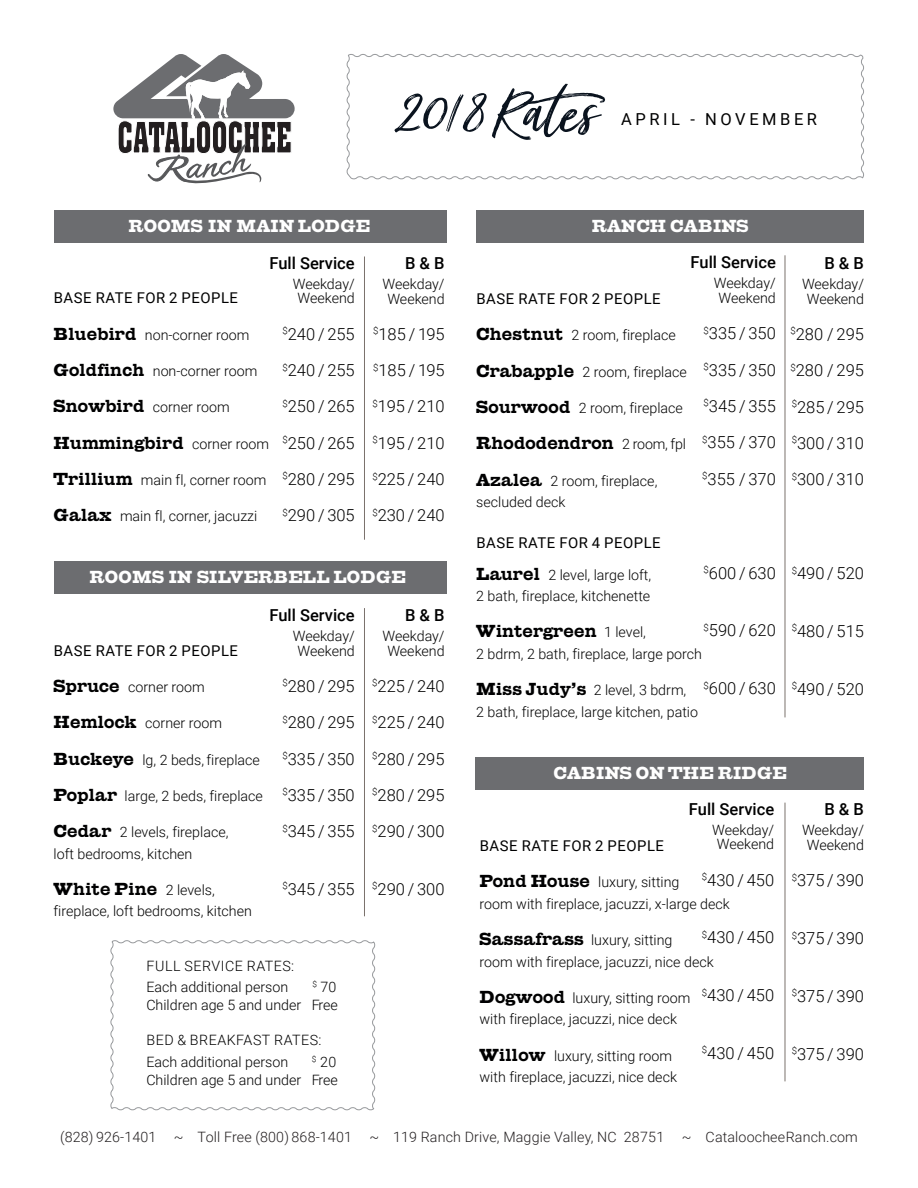
<style>
.page{position:relative;width:918px;height:1188px;background:#fff}
.page>*{position:absolute;margin:0;border:0;box-sizing:border-box;transform-origin:0 0}
.t1{font:76.2px "Just Lovely Slanted Wide";color:#0a131e}
.t2{font:17.4px "Giza One Five";letter-spacing:.015em;color:#000001}
.t3{font:17.4px "Giza One Five";letter-spacing:.015em;color:#fff}
.t4{font:300 16.5px/36.3px "Roboto";color:#000001}
.t5{font:500 16.5px "Roboto";color:#000001}
.t6{font:16.5px "Roboto";letter-spacing:.215em;color:#000001}
.t7{font:14.85px "Roboto";letter-spacing:.035em;color:#000001}
.t8{font:300 14.25px/21.5px "Roboto";color:#000001}
.t9{font:300 14.25px "Roboto";letter-spacing:.01em;color:#231f20}
.t10{font:300 14.25px "Roboto";letter-spacing:.035em;color:#000001}
.s1{font-family:"Giza One Five";font-weight:400;font-size:17.4px}
.s2{font-family:"Roboto";font-weight:300;font-size:14.25px}
</style>
<div class="page">
<svg style="left:110px;top:940px;width:266px;height:171px"></svg>
<hr style="left:364px;top:256px;width:1px;height:284px;background:#7b726d">
<hr style="left:364px;top:608px;width:1px;height:308px;background:#7b726d">
<div style="left:54px;top:210px;width:392px;height:32px;background:#6c6d70"></div>
<div style="left:54px;top:561px;width:392px;height:32px;background:#6c6d70"></div>
<div style="left:476px;top:210px;width:388px;height:32px;background:#6c6d70"></div>
<hr style="left:785px;top:255px;width:1px;height:462px;background:#7b726d">
<div style="left:476px;top:758px;width:388px;height:32px;background:#6c6d70"></div>
<hr style="left:785px;top:803px;width:1px;height:278px;background:#7b726d">
<svg style="left:346px;top:54px;width:518px;height:126px"></svg>
<svg style="left:113px;top:54px;width:182px;height:129px"></svg>
<p class="t1" style="left:395px;top:67px;width:230px">2018 Rates</p>
<p class="t6" style="left:621px;top:108px;width:197px">APRIL - NOVEMBER</p>
<p class="t3" style="left:128px;top:216px;width:243px">ROOMS IN MAIN LODGE</p>
<p class="t3" style="left:592px;top:216px;width:158px">RANCH CABINS</p>
<p class="t5" style="left:270px;top:251px;width:87px">Full Service</p>
<p class="t8" style="left:293px;top:272px;width:63px">Weekday/</p>
<p class="t8" style="left:298px;top:287px;width:59px">Weekend</p>
<p class="t4" style="left:282px;top:315px;width:74px"><sup>$</sup>240 / 255</p>
<p class="t4" style="left:282px;top:351px;width:74px"><sup>$</sup>240 / 255</p>
<p class="t4" style="left:282px;top:388px;width:74px"><sup>$</sup>250 / 265</p>
<p class="t4" style="left:282px;top:424px;width:74px"><sup>$</sup>250 / 265</p>
<p class="t4" style="left:282px;top:460px;width:74px"><sup>$</sup>280 / 295</p>
<p class="t4" style="left:282px;top:497px;width:74px"><sup>$</sup>290 / 305</p>
<p class="t7" style="left:54px;top:288px;width:186px">BASE RATE FOR 2 PEOPLE</p>
<p class="t8" style="left:54px;top:323px;width:197px"><span class="s1">Bluebird</span> non-corner room</p>
<p class="t8" style="left:54px;top:360px;width:205px"><span class="s1">Goldfinch</span> non-corner room</p>
<p class="t8" style="left:54px;top:396px;width:178px"><span class="s1">Snowbird</span> corner room</p>
<p class="t2" style="left:54px;top:433px;width:217px">Hummingbird <span class="s2">corner room</span></p>
<p class="t8" style="left:54px;top:469px;width:214px"><span class="s1">Trillium</span> main fl, corner room</p>
<p class="t8" style="left:54px;top:505px;width:205px"><span class="s1">Galax</span> main fl, corner, jacuzzi</p>
<p class="t5" style="left:405px;top:251px;width:41px">B &amp; B</p>
<p class="t8" style="left:383px;top:272px;width:63px">Weekday/</p>
<p class="t8" style="left:387px;top:287px;width:59px">Weekend</p>
<p class="t4" style="left:373px;top:315px;width:73px"><sup>$</sup>185 / 195</p>
<p class="t4" style="left:373px;top:351px;width:73px"><sup>$</sup>185 / 195</p>
<p class="t4" style="left:372px;top:388px;width:74px"><sup>$</sup>195 / 210 <sup>$</sup>195 / 210</p>
<p class="t4" style="left:372px;top:460px;width:74px"><sup>$</sup>225 / 240 <sup>$</sup>230 / 240</p>
<p class="t3" style="left:90px;top:567px;width:318px">ROOMS IN SILVERBELL LODGE</p>
<p class="t7" style="left:54px;top:640px;width:186px">BASE RATE FOR 2 PEOPLE</p>
<p class="t8" style="left:54px;top:676px;width:153px"><span class="s1">Spruce</span> corner room</p>
<p class="t8" style="left:54px;top:712px;width:170px"><span class="s1">Hemlock</span> corner room</p>
<p class="t8" style="left:54px;top:748px;width:208px"><span class="s1">Buckeye</span> lg, 2 beds, fireplace</p>
<p class="t8" style="left:54px;top:785px;width:211px"><span class="s1">Poplar</span> large, 2 beds, fireplace</p>
<p class="t8" style="left:54px;top:821px;width:176px"><span class="s1">Cedar</span> 2 levels, fireplace, loft bedrooms, kitchen</p>
<p class="t2" style="left:54px;top:879px;width:163px">White Pine <span class="s2">2 levels,</span></p>
<p class="t8" style="left:54px;top:900px;width:200px">fireplace, loft bedrooms, kitchen</p>
<p class="t5" style="left:270px;top:604px;width:87px">Full Service</p>
<p class="t8" style="left:293px;top:624px;width:63px">Weekday/</p>
<p class="t8" style="left:298px;top:639px;width:59px">Weekend</p>
<p class="t4" style="left:282px;top:667px;width:74px"><sup>$</sup>280 / 295</p>
<p class="t4" style="left:282px;top:704px;width:74px"><sup>$</sup>280 / 295</p>
<p class="t4" style="left:282px;top:740px;width:74px"><sup>$</sup>335 / 350</p>
<p class="t4" style="left:282px;top:776px;width:74px"><sup>$</sup>335 / 350</p>
<p class="t4" style="left:282px;top:813px;width:74px"><sup>$</sup>345 / 355</p>
<p class="t4" style="left:282px;top:870px;width:74px"><sup>$</sup>345 / 355</p>
<p class="t10" style="left:147px;top:955px;width:149px">FULL SERVICE RATES:</p>
<p class="t8" style="left:146px;top:976px;width:143px">Each additional person</p>
<p class="t8" style="left:146px;top:977px;width:193px;line-height:18.1px;text-align:right"><sup>$</sup> 70<br>Children age 5 and under Free</p>
<p class="t10" style="left:147px;top:1030px;width:176px">BED &amp; BREAKFAST RATES:</p>
<p class="t8" style="left:146px;top:1051px;width:143px">Each additional person</p>
<p class="t8" style="left:146px;top:1052px;width:193px;line-height:18.1px;text-align:right"><sup>$</sup> 20<br>Children age 5 and under Free</p>
<p class="t5" style="left:405px;top:604px;width:41px">B &amp; B</p>
<p class="t8" style="left:383px;top:624px;width:63px">Weekday/</p>
<p class="t8" style="left:387px;top:639px;width:59px">Weekend</p>
<p class="t4" style="left:372px;top:667px;width:74px"><sup>$</sup>225 / 240</p>
<p class="t4" style="left:372px;top:704px;width:74px"><sup>$</sup>225 / 240</p>
<p class="t4" style="left:372px;top:740px;width:74px"><sup>$</sup>280 / 295</p>
<p class="t4" style="left:372px;top:776px;width:74px"><sup>$</sup>280 / 295</p>
<p class="t4" style="left:372px;top:813px;width:74px"><sup>$</sup>290 / 300</p>
<p class="t4" style="left:372px;top:870px;width:74px"><sup>$</sup>290 / 300</p>
<p class="t5" style="left:691px;top:251px;width:87px">Full Service</p>
<p class="t8" style="left:714px;top:272px;width:63px">Weekday/</p>
<p class="t8" style="left:719px;top:287px;width:59px">Weekend</p>
<p class="t4" style="left:704px;top:315px;width:74px"><sup>$</sup>335 / 350</p>
<p class="t4" style="left:704px;top:351px;width:74px"><sup>$</sup>335 / 350</p>
<p class="t4" style="left:704px;top:387px;width:74px"><sup>$</sup>345 / 355</p>
<p class="t4" style="left:702px;top:424px;width:75px"><sup>$</sup>355 / 370</p>
<p class="t4" style="left:702px;top:460px;width:75px"><sup>$</sup>355 / 370</p>
<p class="t7" style="left:477px;top:288px;width:186px">BASE RATE FOR 2 PEOPLE</p>
<p class="t8" style="left:476px;top:324px;width:201px"><span class="s1">Chestnut</span> 2 room, fireplace</p>
<p class="t8" style="left:476px;top:360px;width:212px"><span class="s1">Crabapple</span> 2 room, fireplace</p>
<p class="t8" style="left:476px;top:397px;width:208px"><span class="s1">Sourwood</span> 2 room, fireplace</p>
<p class="t2" style="left:476px;top:433px;width:211px">Rhododendron <span class="s2">2 room, fpl</span></p>
<p class="t8" style="left:476px;top:469px;width:183px"><span class="s1">Azalea</span> 2 room, fireplace, secluded deck</p>
<p class="t7" style="left:477px;top:533px;width:186px">BASE RATE FOR 4 PEOPLE</p>
<p class="t8" style="left:476px;top:563px;width:176px"><span class="s1">Laurel</span> 2 level, large loft,<br>2 bath, fireplace, kitchenette</p>
<p class="t2" style="left:476px;top:621px;width:171px">Wintergreen <span class="s2">1 level,</span></p>
<p class="t8" style="left:476px;top:642px;width:227px">2 bdrm, 2 bath, fireplace, large porch</p>
<p class="t8" style="left:476px;top:679px;width:223px"><span class="s1">Miss Judy’s</span> 2 level, 3 bdrm,<br>2 bath, fireplace, large kitchen, patio</p>
<p class="t4" style="left:704px;top:554px;width:74px"><sup>$</sup>600 / 630</p>
<p class="t4" style="left:704px;top:612px;width:74px"><sup>$</sup>590 / 620</p>
<p class="t4" style="left:704px;top:669px;width:74px"><sup>$</sup>600 / 630</p>
<p class="t5" style="left:824px;top:252px;width:41px">B &amp; B</p>
<p class="t8" style="left:802px;top:272px;width:63px">Weekday/</p>
<p class="t8" style="left:807px;top:287px;width:59px">Weekend</p>
<p class="t4" style="left:791px;top:315px;width:75px"><sup>$</sup>280 / 295</p>
<p class="t4" style="left:791px;top:352px;width:75px"><sup>$</sup>280 / 295</p>
<p class="t4" style="left:792px;top:388px;width:74px"><sup>$</sup>285 / 295</p>
<p class="t4" style="left:792px;top:424px;width:74px"><sup>$</sup>300 / 310</p>
<p class="t4" style="left:792px;top:461px;width:74px"><sup>$</sup>300 / 310</p>
<p class="t4" style="left:792px;top:555px;width:74px"><sup>$</sup>490 / 520</p>
<p class="t4" style="left:792px;top:612px;width:74px"><sup>$</sup>480 / 515</p>
<p class="t4" style="left:792px;top:670px;width:74px"><sup>$</sup>490 / 520</p>
<p class="t3" style="left:554px;top:763px;width:235px">CABINS ON THE RIDGE</p>
<p class="t5" style="left:689px;top:797px;width:87px">Full Service</p>
<p class="t8" style="left:712px;top:818px;width:63px">Weekday/</p>
<p class="t8" style="left:717px;top:833px;width:59px">Weekend</p>
<p class="t4" style="left:702px;top:861px;width:74px"><sup>$</sup>430 / 450</p>
<p class="t5" style="left:824px;top:798px;width:41px">B &amp; B</p>
<p class="t8" style="left:802px;top:819px;width:63px">Weekday/</p>
<p class="t8" style="left:807px;top:834px;width:59px">Weekend</p>
<p class="t4" style="left:792px;top:862px;width:74px"><sup>$</sup>375 / 390</p>
<p class="t7" style="left:480px;top:835px;width:186px">BASE RATE FOR 2 PEOPLE</p>
<p class="t8" style="left:480px;top:871px;width:252px"><span class="s1">Pond House</span> luxury, sitting<br>room with fireplace, jacuzzi, x-large deck</p>
<p class="t8" style="left:480px;top:929px;width:236px"><span class="s1">Sassafrass</span> luxury, sitting<br>room with fireplace, jacuzzi, nice deck</p>
<p class="t8" style="left:480px;top:987px;width:212px"><span class="s1">Dogwood</span> luxury, sitting room with fireplace, jacuzzi, nice deck</p>
<p class="t8" style="left:480px;top:1044px;width:199px"><span class="s1">Willow</span> luxury, sitting room with fireplace, jacuzzi, nice deck</p>
<p class="t4" style="left:702px;top:919px;width:74px"><sup>$</sup>430 / 450</p>
<p class="t4" style="left:792px;top:919px;width:74px"><sup>$</sup>375 / 390</p>
<p class="t4" style="left:702px;top:977px;width:74px"><sup>$</sup>430 / 450</p>
<p class="t4" style="left:792px;top:977px;width:74px"><sup>$</sup>375 / 390</p>
<p class="t4" style="left:702px;top:1034px;width:74px"><sup>$</sup>430 / 450</p>
<p class="t4" style="left:792px;top:1035px;width:74px"><sup>$</sup>375 / 390</p>
<p class="t9" style="left:60px;top:1127px;width:799px">(828) 926-1401 ~ Toll Free (800) 868-1401 ~ 119 Ranch Drive, Maggie Valley, NC 28751 ~ CataloocheeRanch.com</p>
</div>
